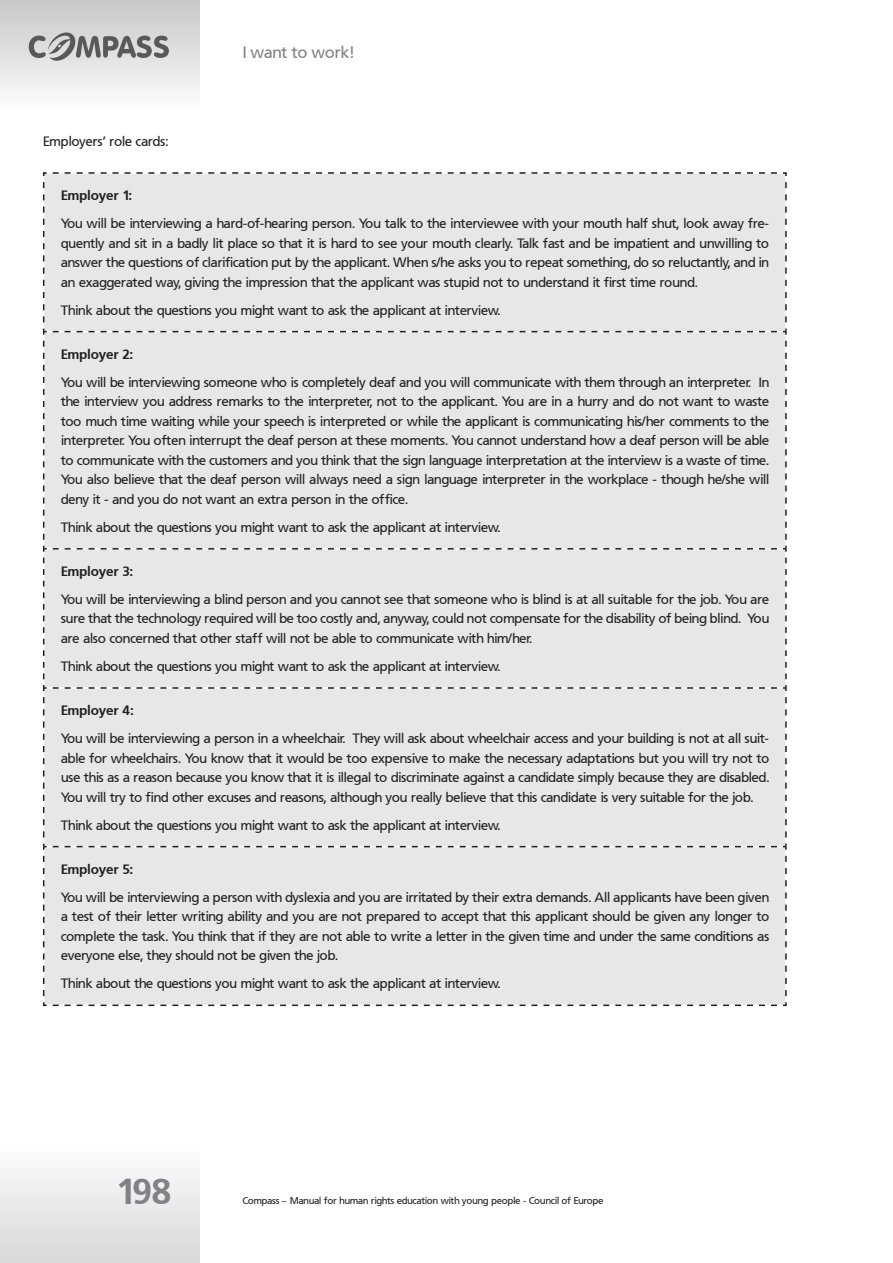
<style>
.page{position:relative;width:893px;height:1263px;background:#fff}
.page>*{position:absolute;margin:0;border:0;box-sizing:border-box;transform-origin:0 0}
.t1{font:700 36px "Frutiger PFL";color:#808285}
.Fejlec{font:16.5px "Frutiger PFL";color:#808285}
.Folyoszoveg_9_13{font:13.5px/19.5px "Frutiger PFL";color:#231f20;text-align:justify}
.Folyoszoveg_9_13-2{font:700 13.5px "Frutiger PFL";color:#231f20}
.t2{font:9.75px "Frutiger PFL";color:#231f20}
</style>
<div class="page">
<div style="left:0;top:0;width:200px;height:111px;background:linear-gradient(to bottom,#c6c7c9,#fdfefe)"></div>
<div style="left:0;top:1141px;width:200px;height:122px;background:linear-gradient(to bottom,#fefefe,#d8d9db)"></div>
<svg style="left:29px;top:32px;width:140px;height:29px;background:#a7a7a8"></svg>
<div style="left:44px;top:333px;width:741px;height:510px;background:#e6e7e9"></div>
<hr style="left:44px;top:548px;width:742px;height:2px;background:#fff">
<hr style="left:44px;top:687px;width:742px;height:2px;background:#fff">
<svg style="left:43px;top:546px;width:4px;height:133px"></svg>
<div style="left:53px;top:546px;width:734px;height:133px;background:#e6e7e9"></div>
<svg style="left:43px;top:685px;width:4px;height:152px"></svg>
<div style="left:53px;top:685px;width:734px;height:152px;background:#e6e7e9"></div>
<div style="left:42px;top:843px;width:745px;height:164px;background:#e6e7e9"></div>
<svg style="left:42px;top:172px;width:745px;height:161px;background:#e3e4e6"></svg>
<div style="left:53px;top:172px;width:734px;height:150px;background:#e6e7e9"></div>
<svg style="left:43px;top:331px;width:4px;height:209px"></svg>
<div style="left:53px;top:329px;width:734px;height:211px;background:#e6e7e9"></div>
<p class="Folyoszoveg_9_13" style="left:43px;top:132px;width:126px">Employers’ role cards:</p>
<p class="Fejlec" style="left:242px;top:42px;width:112px">I want to work!</p>
<p class="Folyoszoveg_9_13-2" style="left:61px;top:187px;width:72px">Employer 1:</p>
<p class="Folyoszoveg_9_13" style="left:61px;top:214px;width:710px">You will be interviewing a hard-of-hearing person. You talk to the interviewee with your mouth half shut, look away fre&shy;quently and sit in a badly lit place so that it is hard to see your mouth clearly. Talk fast and be impatient and unwilling to answer the questions of clarification put by the applicant. When s/he asks you to repeat something, do so reluctantly, and in an exaggerated way, giving the impression that the applicant was stupid not to understand it first time round.</p>
<p class="Folyoszoveg_9_13" style="left:61px;top:300px;width:441px">Think about the questions you might want to ask the applicant at interview.</p>
<p class="Folyoszoveg_9_13-2" style="left:61px;top:345px;width:73px">Employer 2:</p>
<p class="Folyoszoveg_9_13" style="left:61px;top:372px;width:710px">You will be interviewing someone who is completely deaf and you will communicate with them through an interpreter. In the interview you address remarks to the interpreter, not to the applicant. You are in a hurry and do not want to waste too much time waiting while your speech is interpreted or while the applicant is communicating his/her comments to the interpreter. You often interrupt the deaf person at these moments. You cannot understand how a deaf person will be able to communicate with the customers and you think that the sign language interpretation at the interview is a waste of time.<br>You also believe that the deaf person will always need a sign language interpreter in the workplace - though he/she will deny it - and you do not want an extra person in the office.</p>
<p class="Folyoszoveg_9_13" style="left:61px;top:517px;width:441px">Think about the questions you might want to ask the applicant at interview.</p>
<p class="Folyoszoveg_9_13-2" style="left:61px;top:562px;width:73px">Employer 3:</p>
<p class="Folyoszoveg_9_13" style="left:61px;top:590px;width:710px">You will be interviewing a blind person and you cannot see that someone who is blind is at all suitable for the job. You are sure that the technology required will be too costly and, anyway, could not compensate for the disability of being blind. You are also concerned that other staff will not be able to communicate with him/her.</p>
<p class="Folyoszoveg_9_13" style="left:61px;top:657px;width:441px">Think about the questions you might want to ask the applicant at interview.</p>
<p class="Folyoszoveg_9_13-2" style="left:61px;top:702px;width:74px">Employer 4:</p>
<p class="Folyoszoveg_9_13" style="left:61px;top:729px;width:710px">You will be interviewing a person in a wheelchair. They will ask about wheelchair access and your building is not at all suit&shy;able for wheelchairs. You know that it would be too expensive to make the necessary adaptations but you will try not to use this as a reason because you know that it is illegal to discriminate against a candidate simply because they are disabled.<br>You will try to find other excuses and reasons, although you really believe that this candidate is very suitable for the job.</p>
<p class="Folyoszoveg_9_13" style="left:61px;top:815px;width:441px">Think about the questions you might want to ask the applicant at interview.</p>
<p class="Folyoszoveg_9_13-2" style="left:61px;top:860px;width:73px">Employer 5:</p>
<p class="Folyoszoveg_9_13" style="left:61px;top:887px;width:710px">You will be interviewing a person with dyslexia and you are irritated by their extra demands. All applicants have been given a test of their letter writing ability and you are not prepared to accept that this applicant should be given any longer to complete the task. You think that if they are not able to write a letter in the given time and under the same conditions as everyone else, they should not be given the job.</p>
<p class="Folyoszoveg_9_13" style="left:61px;top:974px;width:441px">Think about the questions you might want to ask the applicant at interview.</p>
<h1 class="t1" style="left:116px;top:1168px;width:57px">198</h1>
<p class="t2" style="left:242px;top:1194px;width:362px">Compass – Manual for human rights education with young people - Council of Europe</p>
</div>
